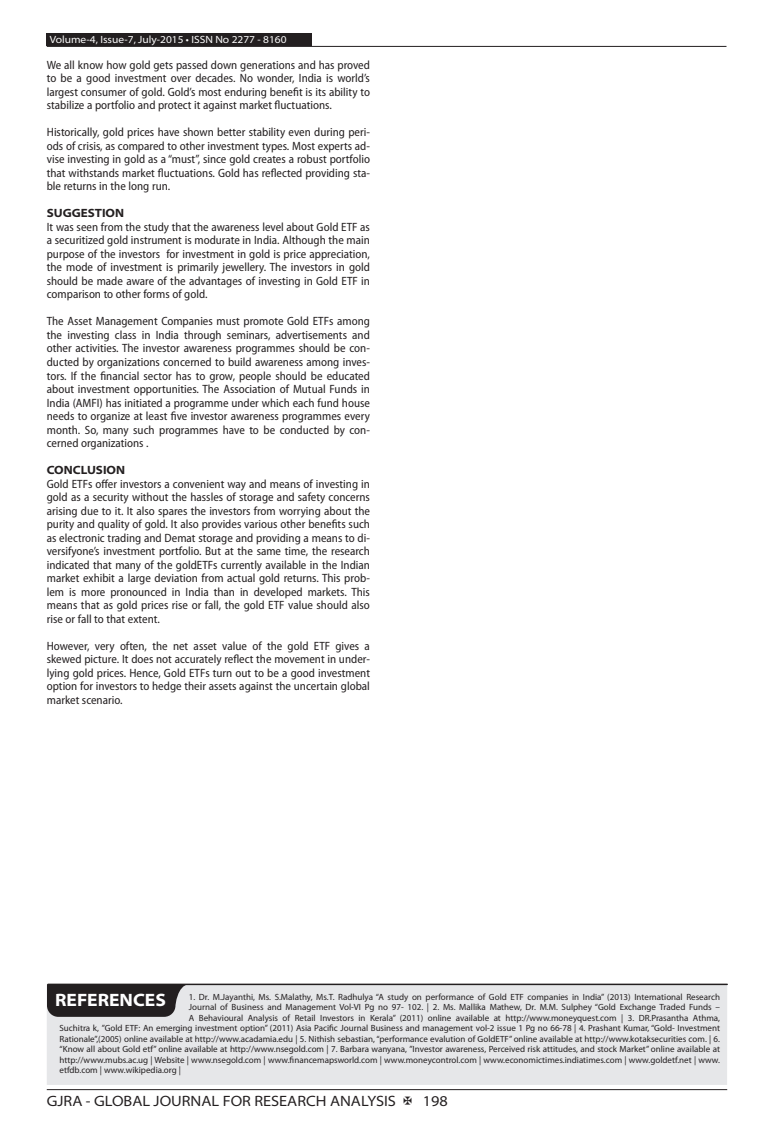
<style>
.page{position:relative;width:774px;height:1136px;background:#fff}
.page>*{position:absolute;margin:0;border:0;box-sizing:border-box;transform-origin:0 0}
.GRA_Bold{font:700 semi-expanded 18px "Myriad Pro";color:#fff}
.t1{font:semi-expanded 15px "Myriad Pro";color:#231f20}
.GRA_Body_Text{font:semi-condensed 12px/13.5px "Myriad Pro";color:#231f20;text-align:justify}
.GRA_Bold-2{font:700 semi-expanded 12px "Myriad Pro";color:#231f20}
.t2{font:semi-expanded 10.5px "Myriad Pro";color:#fff}
.GRA_Reference{font:9px "Myriad Pro";color:#231f20}
</style>
<div class="page">
<hr style="left:47px;top:1089px;width:680px;height:1px;background:#231f20">
<div style="left:47px;top:33px;width:265px;height:13px;background:#231f20"></div>
<hr style="left:47px;top:46px;width:679px;height:1px;background:#231f20">
<div style="left:47px;top:984px;width:680px;height:100px;background:#e6e7e9"></div>
<hr style="left:48px;top:983px;width:679px;height:2px;background:#231f20">
<svg style="left:47px;top:984px;width:142px;height:32px;background:#333031"></svg>
<p class="t2" style="left:50px;top:34px;width:238px">Volume-4, Issue-7, July-2015 • ISSN No 2277 - 8160</p>
<p class="GRA_Body_Text" style="left:47px;top:58px;width:325px">We all know how gold gets passed down generations and has proved to be a good investment over decades. No wonder, India is world’s largest consumer of gold. Gold’s most enduring benefit is its ability to stabilize a portfolio and protect it against market fluctuations.</p>
<p class="GRA_Body_Text" style="left:47px;top:126px;width:325px">Historically, gold prices have shown better stability even during peri&shy;ods of crisis, as compared to other investment types. Most experts ad&shy;vise investing in gold as a “must”, since gold creates a robust portfolio that withstands market fluctuations. Gold has reflected providing sta&shy;ble returns in the long run.</p>
<p class="GRA_Bold-2" style="left:47px;top:206px;width:79px">SUGGESTION</p>
<p class="GRA_Body_Text" style="left:47px;top:220px;width:325px">It was seen from the study that the awareness level about Gold ETF as a securitized gold instrument is modurate in India. Although the main purpose of the investors for investment in gold is price appreciation, the mode of investment is primarily jewellery. The investors in gold should be made aware of the advantages of investing in Gold ETF in comparison to other forms of gold.</p>
<p class="GRA_Body_Text" style="left:47px;top:315px;width:325px">The Asset Management Companies must promote Gold ETFs among the investing class in India through seminars, advertisements and other activities. The investor awareness programmes should be con&shy;ducted by organizations concerned to build awareness among inves&shy;tors. If the financial sector has to grow, people should be educated about investment opportunities. The Association of Mutual Funds in India (AMFI) has initiated a programme under which each fund house needs to organize at least five investor awareness programmes every month. So, many such programmes have to be conducted by con&shy;cerned organizations .</p>
<p class="GRA_Bold-2" style="left:47px;top:463px;width:80px">CONCLUSION</p>
<p class="GRA_Body_Text" style="left:47px;top:477px;width:325px">Gold ETFs offer investors a convenient way and means of investing in gold as a security without the hassles of storage and safety concerns arising due to it. It also spares the investors from worrying about the purity and quality of gold. It also provides various other benefits such as electronic trading and Demat storage and providing a means to di&shy;versifyone’s investment portfolio. But at the same time, the research indicated that many of the goldETFs currently available in the Indian market exhibit a large deviation from actual gold returns. This prob&shy;lem is more pronounced in India than in developed markets. This means that as gold prices rise or fall, the gold ETF value should also rise or fall to that extent.</p>
<p class="GRA_Body_Text" style="left:47px;top:639px;width:325px">However, very often, the net asset value of the gold ETF gives a skewed picture. It does not accurately reflect the movement in under&shy;lying gold prices. Hence, Gold ETFs turn out to be a good investment option for investors to hedge their assets against the uncertain global market scenario.</p>
<p class="GRA_Bold" style="left:55px;top:989px;width:112px">REFERENCES</p>
<p class="GRA_Reference" style="left:189px;top:991px;width:533px">1. Dr. M.Jayanthi, Ms. S.Malathy, Ms.T. Radhulya “A study on performance of Gold ETF companies in India” (2013) International Research</p>
<p class="GRA_Reference" style="left:189px;top:1002px;width:533px">Journal of Business and Management Vol-VI Pg no 97- 102. | 2. Ms. Mallika Mathew, Dr. M.M. Sulphey “Gold Exchange Traded Funds –</p>
<p class="GRA_Reference" style="left:189px;top:1012px;width:533px">A Behavioural Analysis of Retail Investors in Kerala” (2011) online available at http://www.moneyquest.com | 3. DR.Prasantha Athma,</p>
<p class="GRA_Reference" style="left:60px;top:1023px;width:662px">Suchitra k, ”Gold ETF: An emerging investment option” (2011) Asia Pacific Journal Business and management vol-2 issue 1 Pg no 66-78 | 4. Prashant Kumar, “Gold- Investment</p>
<p class="GRA_Reference" style="left:60px;top:1033px;width:662px">Rationale”,(2005) online available at http://www.acadamia.edu | 5. Nithish sebastian, “performance evalution of GoldETF” online available at http://www.kotaksecurities com. | 6.</p>
<p class="GRA_Reference" style="left:60px;top:1044px;width:662px">“Know all about Gold etf” online available at http://www.nsegold.com | 7. Barbara wanyana, ”Investor awareness, Perceived risk attitudes, and stock Market” online available at</p>
<p class="GRA_Reference" style="left:60px;top:1054px;width:662px">http://www.mubs.ac.ug | Website | www.nsegold.com | www.financemapsworld.com | www.moneycontrol.com | www.economictimes.indiatimes.com | www.goldetf.net | www.</p>
<p class="GRA_Reference" style="left:60px;top:1065px;width:123px">etfdb.com | www.wikipedia.org |</p>
<p class="t1" style="left:47px;top:1092px;width:351px">GJRA - GLOBAL JOURNAL FOR RESEARCH ANALYSIS</p>
<p class="t1" style="left:423px;top:1092px;width:27px">198</p>
</div>
